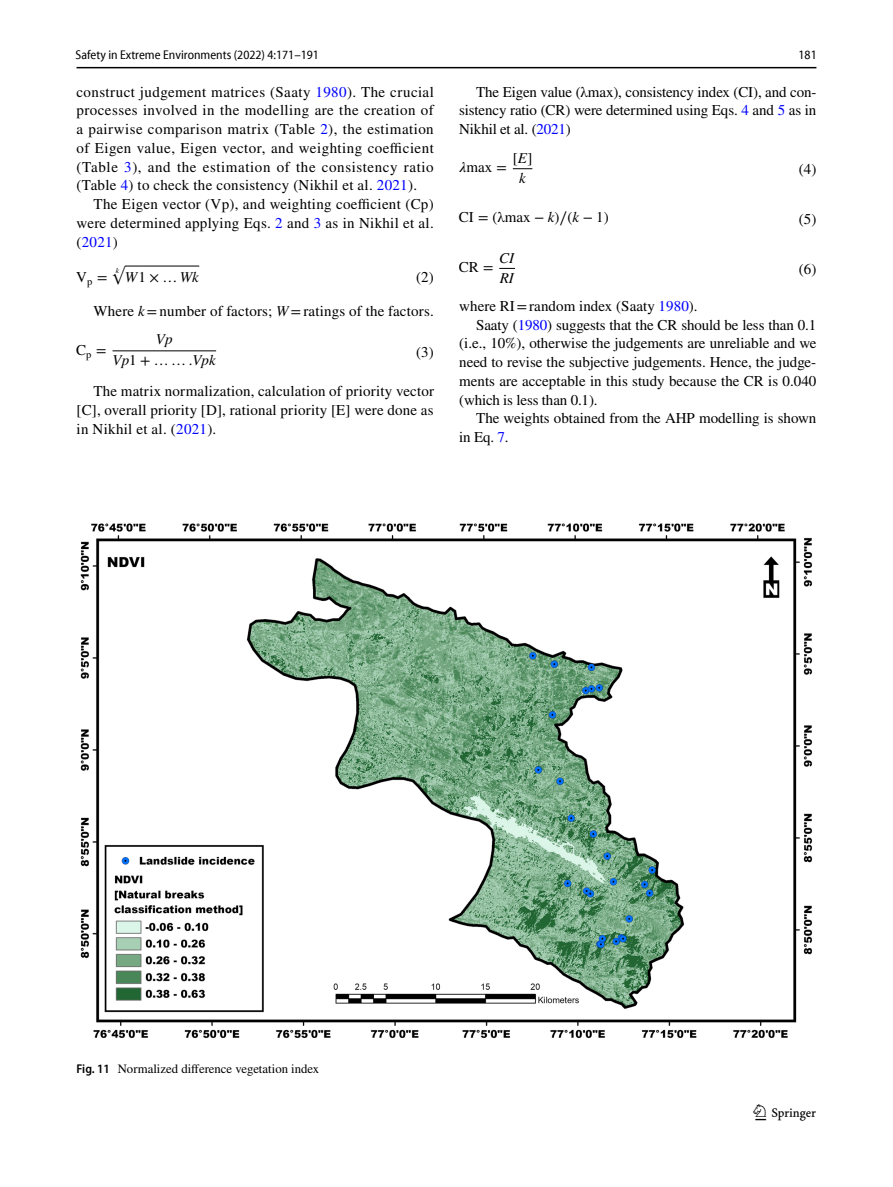
<style>
.page{position:relative;width:893px;height:1187px;background:#fff}
.page>*{position:absolute;margin:0;border:0;box-sizing:border-box;transform-origin:0 0}
.t1{font:22.5px "Springnew Regular 3";color:#000}
.t2{font:15px/18.8px "STIX";color:#000;text-align:justify}
.t3{font:15px "STIX Math Regular 3";color:#000}
.t4{font:15px/20.9px "STIX General Italic 5";color:#000;text-align:center}
.t5{font:15px "STIX General Italic 4";color:#000}
.t6{font:15px "STIX General Regular 2";color:#000}
.t7{font:15px/19.2px "STIX General Italic 3";color:#000}
.t8{font:15px "STIX General Regular 6";color:#000}
.t9{font:15px "STIX Math Regular 2";color:#000}
.t10{font:15px "STIX General Regular 4";color:#000}
.t11{font:15px "STIX Math Extensions";color:#000}
.t12{font:15px "STIX General Regular 5";color:#000}
.t13{font:italic 15px "STIX General";color:#000}
.t14{font:semi-condensed 12.75px "Myriad Pro Unic";color:#000}
.t15{font:12.75px "STIX";color:#000}
.t16{font:10.5px "STIX General Regular 5";color:#000}
.s1{color:#00f}
.s2{font-family:"STIX General Regular 5"}
.s3{font-family:"STIX Math Regular 5"}
.s4{font-style:italic}
.s5{font-family:"STIX General Regular 6"}
.s6{font-family:"STIX Math Regular 6"}
.s7{font-family:"STIX General";font-style:italic}
.s8{font-family:"STIX General Regular 3"}
.s9{font-family:"STIX General Italic 2"}
.s10{font-family:"STIX Math Regular 4"}
.s11{font-family:"STIX Math";font-style:italic}
.s12{font-family:"STIX Math Regular 2"}
.s13{font-family:"Myriad Pro";font-weight:600;font-stretch:semi-condensed}
</style>
<div class="page">
<hr style="left:77px;top:67px;width:739px;height:1px;background:#000">
<hr style="left:125px;top:265px;width:74px;height:1px;background:#000">
<hr style="left:113px;top:350px;width:103px;height:1px;background:#000">
<svg style="left:513px;top:168px;width:19px;height:1px"></svg>
<svg style="left:499px;top:268px;width:16px;height:1px"></svg>
<img style="left:81px;top:523px;width:731px;height:514px">
<p class="t14" style="left:76px;top:50px;width:245px">Safety in Extreme Environments (2022) 4:171–191</p>
<p class="t14" style="left:799px;top:50px;width:20px">181</p>
<p class="t2" style="left:77px;top:83px;width:359px">construct judgement matrices (Saaty <span class="s1">1980</span>). The crucial processes involved in the modelling are the creation of a pairwise comparison matrix (Table <span class="s1">2</span>), the estimation of Eigen value, Eigen vector, and weighting coefficient (Table <span class="s1">3</span>), and the estimation of the consistency ratio (Table <span class="s1">4</span>) to check the consistency (Nikhil et al. <span class="s1">2021</span>).</p>
<p class="t2" style="left:77px;top:196px;width:359px;text-indent:17px">The Eigen vector (Vp), and weighting coefficient (Cp) were determined applying Eqs. <span class="s1">2</span> and <span class="s1">3</span> as in Nikhil et al. (<span class="s1">2021</span>)</p>
<p class="t16" style="left:87px;top:278px;width:22px">p <sup>=</sup></p>
<p class="t11" style="left:111px;top:252px;width:15px">√<sub>k</sub></p>
<p class="t5" style="left:125px;top:271px;width:76px">W<span class="s2">1</span><span class="s3">×…</span>Wk</p>
<p class="t12" style="left:76px;top:271px;width:12px">V</p>
<p class="t2" style="left:416px;top:269px;width:19px">(2)</p>
<p class="t2" style="left:94px;top:302px;width:342px">Where <span class="s4">k</span>=number of factors; <span class="s4">W</span> =ratings of the factors.</p>
<p class="t4" style="left:113px;top:330px;width:105px">Vp<br>Vp<span class="s5">1</span> <span class="s6">+ … …</span> <span class="s5">.</span>Vpk</p>
<p class="t8" style="left:76px;top:344px;width:32px">C<sub>p</sub> <span class="s6">=</span></p>
<p class="t2" style="left:416px;top:343px;width:19px">(3)</p>
<p class="t2" style="left:77px;top:383px;width:359px;text-indent:17px">The matrix normalization, calculation of priority vector [C], overall priority [D], rational priority [E] were done as in Nikhil et al. (<span class="s1">2021</span>).</p>
<p class="t2" style="left:459px;top:83px;width:359px;text-indent:17px">The Eigen value (λmax), consistency index (CI), and con&shy;sistency ratio (CR) were determined using Eqs. <span class="s1">4</span> and <span class="s1">5</span> as in Nikhil et al. (<span class="s1">2021</span>)</p>
<p class="t9" style="left:513px;top:152px;width:21px">[<span class="s7">E</span>]</p>
<p class="t13" style="left:519px;top:173px;width:8px">k</p>
<p class="t3" style="left:459px;top:211px;width:151px"><span class="s8">CI</span> = (λ<span class="s8">max</span> − <span class="s9">k</span>)∕(<span class="s9">k</span> − <span class="s8">1</span>)</p>
<p class="t2" style="left:799px;top:210px;width:19px">(5)</p>
<p class="t10" style="left:459px;top:262px;width:36px">CR <span class="s10">=</span></p>
<p class="t2" style="left:799px;top:260px;width:19px">(6)</p>
<p class="t6" style="left:458px;top:162px;width:50px"><span class="s11">𝜆</span>max <span class="s12">=</span></p>
<p class="t2" style="left:799px;top:160px;width:19px">(4)</p>
<p class="t7" style="left:499px;top:250px;width:17px">CI<br>RI</p>
<p class="t2" style="left:459px;top:297px;width:240px">where RI=random index (Saaty <span class="s1">1980</span>).</p>
<p class="t2" style="left:476px;top:316px;width:341px">Saaty (<span class="s1">1980</span>) suggests that the CR should be less than 0.1</p>
<p class="t2" style="left:459px;top:335px;width:359px">(i.e., 10%), otherwise the judgements are unreliable and we</p>
<p class="t2" style="left:459px;top:354px;width:358px">need to revise the subjective judgements. Hence, the judge-</p>
<p class="t2" style="left:459px;top:372px;width:359px">ments are acceptable in this study because the CR is 0.040</p>
<p class="t2" style="left:459px;top:391px;width:140px">(which is less than 0.1).</p>
<p class="t2" style="left:476px;top:410px;width:342px">The weights obtained from the AHP modelling is shown</p>
<p class="t2" style="left:459px;top:429px;width:51px">in Eq. <span class="s1">7</span>.</p>
<p class="t15" style="left:77px;top:1059px;width:244px"><span class="s13">Fig. 11</span> Normalized difference vegetation index</p>
<h1 class="t1" style="left:755px;top:1104px;width:62px">1 3</h1>
</div>
